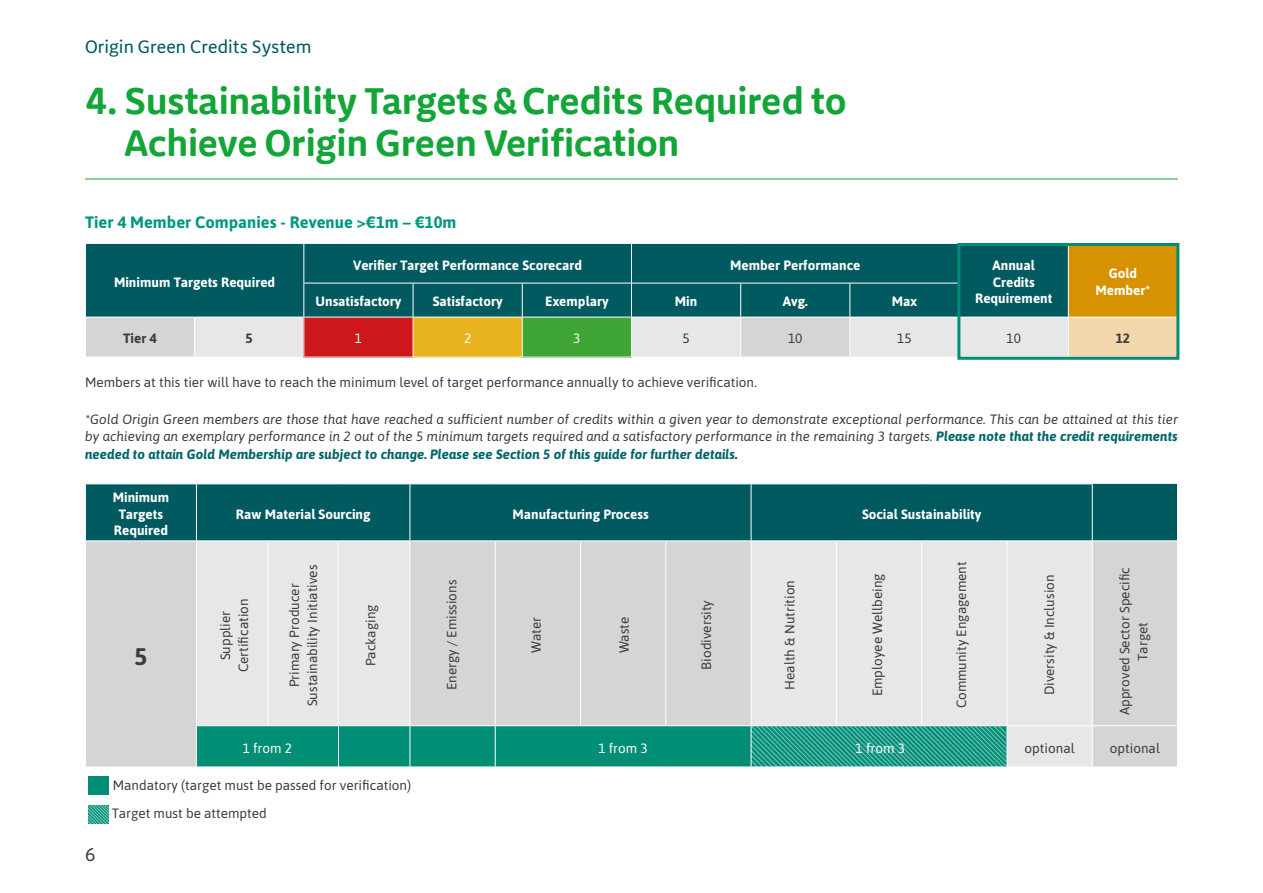
<style>
.page{position:relative;width:1263px;height:893px;background:#fff}
.page>*{position:absolute;margin:0;border:0;box-sizing:border-box;transform-origin:0 0}
.t1{font:700 37.5px/42px "Bord Bia Sans";color:#13a538}
.t2{font:700 24px "Asap";color:#3c3c3b}
.t3{font:18px "Bord Bia Sans";color:#005a60}
.t4{font:18px "Bord Bia Sans";color:#3c3c3b}
.t5{font:700 16.5px "Asap";color:#009882}
.t6{font:italic 13.5px/18px "Asap";color:#3c3c3b;text-align:justify}
.t7{font:13.5px/18px "Asap";color:#3c3c3b;text-align:center}
.t8{font:700 13.5px/16.2px "Asap";color:#fff;text-align:center}
.t9{font:13.5px "Asap";color:#fff}
.t10{font:700 13.5px "Asap";color:#3c3c3b}
.s1{font-weight:700;color:#00656b}
</style>
<div class="page">
<div style="left:86px;top:244px;width:982px;height:73px;background:#005a60"></div>
<div style="left:1068px;top:243px;width:109px;height:74px;background:#d79200"></div>
<svg style="left:86px;top:318px;width:982px;height:39px;background:#e1e1e0"></svg>
<div style="left:304px;top:317px;width:109px;height:40px;background:#cd171a"></div>
<div style="left:413px;top:317px;width:109px;height:40px;background:#e9b31e"></div>
<div style="left:522px;top:317px;width:109px;height:40px;background:#3fa535"></div>
<div style="left:1068px;top:317px;width:109px;height:40px;background:#f3d7ac"></div>
<hr style="left:194px;top:317px;width:1px;height:40px;background:#fff">
<hr style="left:303px;top:317px;width:1px;height:40px;background:#fff">
<hr style="left:413px;top:317px;width:1px;height:40px;background:#fff">
<hr style="left:522px;top:317px;width:1px;height:40px;background:#fff">
<hr style="left:631px;top:317px;width:1px;height:40px;background:#fff">
<hr style="left:740px;top:317px;width:1px;height:40px;background:#fff">
<hr style="left:849px;top:317px;width:1px;height:40px;background:#fff">
<hr style="left:1068px;top:317px;width:1px;height:40px;background:#fff">
<hr style="left:303px;top:244px;width:1px;height:39px;background:#fff">
<hr style="left:631px;top:244px;width:1px;height:39px;background:#fff">
<hr style="left:1068px;top:244px;width:1px;height:39px;background:#fff">
<hr style="left:303px;top:283px;width:1px;height:34px;background:#fff">
<hr style="left:413px;top:283px;width:1px;height:34px;background:#fff">
<hr style="left:522px;top:283px;width:1px;height:34px;background:#fff">
<hr style="left:631px;top:283px;width:1px;height:34px;background:#fff">
<hr style="left:740px;top:283px;width:1px;height:34px;background:#fff">
<hr style="left:849px;top:283px;width:1px;height:34px;background:#fff">
<hr style="left:1068px;top:283px;width:1px;height:34px;background:#fff">
<hr style="left:303px;top:283px;width:110px;height:1px;background:#fff">
<hr style="left:413px;top:283px;width:109px;height:1px;background:#fff">
<hr style="left:522px;top:283px;width:109px;height:1px;background:#fff">
<hr style="left:631px;top:283px;width:110px;height:1px;background:#fff">
<hr style="left:741px;top:283px;width:109px;height:1px;background:#fff">
<hr style="left:850px;top:283px;width:109px;height:1px;background:#fff">
<hr style="left:1068px;top:317px;width:110px;height:1px;background:#fff">
<hr style="left:304px;top:317px;width:109px;height:1px;background:#fff">
<hr style="left:413px;top:317px;width:109px;height:1px;background:#fff">
<hr style="left:522px;top:317px;width:109px;height:1px;background:#fff">
<div style="left:86px;top:484px;width:1091px;height:56px;background:#005a60"></div>
<div style="left:86px;top:541px;width:1091px;height:226px;background:#d5d5d4"></div>
<svg style="left:197px;top:541px;width:895px;height:226px;background:#e0e0e0"></svg>
<hr style="left:196px;top:541px;width:1px;height:184px;background:#fff">
<hr style="left:410px;top:541px;width:1px;height:184px;background:#fff">
<hr style="left:495px;top:541px;width:1px;height:184px;background:#fff">
<hr style="left:580px;top:541px;width:1px;height:184px;background:#fff">
<hr style="left:665px;top:541px;width:1px;height:184px;background:#fff">
<hr style="left:751px;top:541px;width:1px;height:184px;background:#fff">
<hr style="left:836px;top:541px;width:1px;height:184px;background:#fff">
<hr style="left:921px;top:541px;width:1px;height:184px;background:#fff">
<hr style="left:1006px;top:541px;width:1px;height:184px;background:#fff">
<hr style="left:1092px;top:541px;width:1px;height:184px;background:#fff">
<hr style="left:1092px;top:726px;width:1px;height:41px;background:#fff">
<hr style="left:196px;top:484px;width:1px;height:56px;background:#fff">
<hr style="left:410px;top:484px;width:1px;height:56px;background:#fff">
<hr style="left:751px;top:484px;width:1px;height:56px;background:#fff">
<hr style="left:1092px;top:484px;width:1px;height:56px;background:#fff">
<hr style="left:1007px;top:725px;width:85px;height:1px;background:#fff">
<hr style="left:1092px;top:725px;width:86px;height:1px;background:#fff">
<hr style="left:85px;top:179px;width:1093px;height:1px;background:#13a538">
<div style="left:88px;top:776px;width:20px;height:19px;background:#008f76"></div>
<div style="left:957px;top:243px;width:222px;height:117px;border:3px solid #008f76"></div>
<hr style="left:338px;top:542px;width:1px;height:184px;background:#fff">
<hr style="left:268px;top:542px;width:1px;height:184px;background:#fff">
<svg style="left:88px;top:805px;width:21px;height:19px"></svg>
<svg style="left:196px;top:724px;width:811px;height:43px;background:#1c9a84"></svg>
<h3 class="t3" style="left:85px;top:37px;width:228px">Origin Green Credits System</h3>
<h1 class="t1" style="left:124px;top:80px;width:724px;text-indent:-39px">4. Sustainability Targets &amp; Credits Required to<br>Achieve Origin Green Verification</h1>
<p class="t5" style="left:85px;top:211px;width:373px">Tier 4 Member Companies - Revenue &gt;€1m – €10m</p>
<p class="t8" style="left:114px;top:273px;width:163px">Minimum Targets Required</p>
<p class="t8" style="left:353px;top:256px;width:230px">Verifier Target Performance Scorecard</p>
<p class="t8" style="left:730px;top:256px;width:132px">Member Performance</p>
<p class="t8" style="left:975px;top:257px;width:79px">Annual<br>Credits<br>Requirement</p>
<p class="t8" style="left:1095px;top:265px;width:57px">Gold<br>Member*</p>
<p class="t8" style="left:315px;top:293px;width:87px">Unsatisfactory</p>
<p class="t8" style="left:433px;top:293px;width:71px">Satisfactory</p>
<p class="t8" style="left:545px;top:293px;width:65px">Exemplary</p>
<p class="t8" style="left:675px;top:293px;width:24px">Min</p>
<p class="t8" style="left:783px;top:293px;width:26px">Avg.</p>
<p class="t8" style="left:892px;top:293px;width:27px">Max</p>
<p class="t10" style="left:123px;top:329px;width:35px">Tier 4</p>
<p class="t10" style="left:246px;top:329px;width:9px">5</p>
<p class="t9" style="left:355px;top:329px;width:9px">1</p>
<p class="t9" style="left:464px;top:329px;width:9px">2</p>
<p class="t9" style="left:573px;top:329px;width:9px">3</p>
<p class="t7" style="left:682px;top:329px;width:9px">5</p>
<p class="t7" style="left:788px;top:329px;width:16px">10</p>
<p class="t7" style="left:897px;top:329px;width:16px">15</p>
<p class="t7" style="left:1006px;top:329px;width:16px">10</p>
<p class="t10" style="left:1116px;top:329px;width:16px">12</p>
<p class="t7" style="left:85px;top:373px;width:673px">Members at this tier will have to reach the minimum level of target performance annually to achieve verification.</p>
<p class="t6" style="left:85px;top:409px;width:1094px">*Gold Origin Green members are those that have reached a sufficient number of credits within a given year to demonstrate exceptional performance. This can be attained at this tier by achieving an exemplary performance in 2 out of the 5 minimum targets required and a satisfactory performance in the remaining 3 targets. <span class="s1">Please note that the credit requirements needed to attain Gold Membership are subject to change. Please see Section 5 of this guide for further details.</span></p>
<p class="t8" style="left:113px;top:489px;width:58px">Minimum<br>Targets<br>Required</p>
<p class="t8" style="left:236px;top:505px;width:136px">Raw Material Sourcing</p>
<p class="t8" style="left:512px;top:505px;width:138px">Manufacturing Process</p>
<p class="t8" style="left:862px;top:505px;width:121px">Social Sustainability</p>
<h2 class="t2" style="left:135px;top:640px;width:14px">5</h2>
<p class="t7" style="left:216px;top:672px;width:75px;rotate:-90deg">Supplier<br>Certification</p>
<p class="t7" style="left:285px;top:706px;width:143px;rotate:-90deg">Primary Producer<br>Sustainability Initiatives</p>
<p class="t7" style="left:361px;top:666px;width:63px;rotate:-90deg">Packaging</p>
<p class="t7" style="left:442px;top:690px;width:112px;rotate:-90deg">Energy / Emissions</p>
<p class="t7" style="left:526px;top:653px;width:37px;rotate:-90deg">Water</p>
<p class="t7" style="left:614px;top:653px;width:38px;rotate:-90deg">Waste</p>
<p class="t7" style="left:697px;top:670px;width:71px;rotate:-90deg">Biodiversity</p>
<p class="t7" style="left:780px;top:690px;width:111px;rotate:-90deg">Health &amp; Nutrition</p>
<p class="t7" style="left:867px;top:696px;width:124px;rotate:-90deg">Employee Wellbeing</p>
<p class="t7" style="left:952px;top:708px;width:149px;rotate:-90deg">Community Engagement</p>
<p class="t7" style="left:1039px;top:695px;width:122px;rotate:-90deg">Diversity &amp; Inclusion</p>
<p class="t7" style="left:1115px;top:715px;width:150px;rotate:-90deg">Approved Sector Specific<br>Target</p>
<p class="t9" style="left:243px;top:738px;width:51px">1 from 2</p>
<p class="t9" style="left:598px;top:738px;width:51px">1 from 3</p>
<p class="t7" style="left:1024px;top:738px;width:52px">optional</p>
<p class="t7" style="left:1110px;top:738px;width:52px">optional</p>
<p class="t9" style="left:855px;top:739px;width:51px">1 from 3</p>
<p class="t7" style="left:113px;top:775px;width:300px">Mandatory (target must be passed for verification)</p>
<h3 class="t4" style="left:85px;top:845px;width:12px">6</h3>
<p class="t7" style="left:112px;top:804px;width:156px">Target must be attempted</p>
</div>
